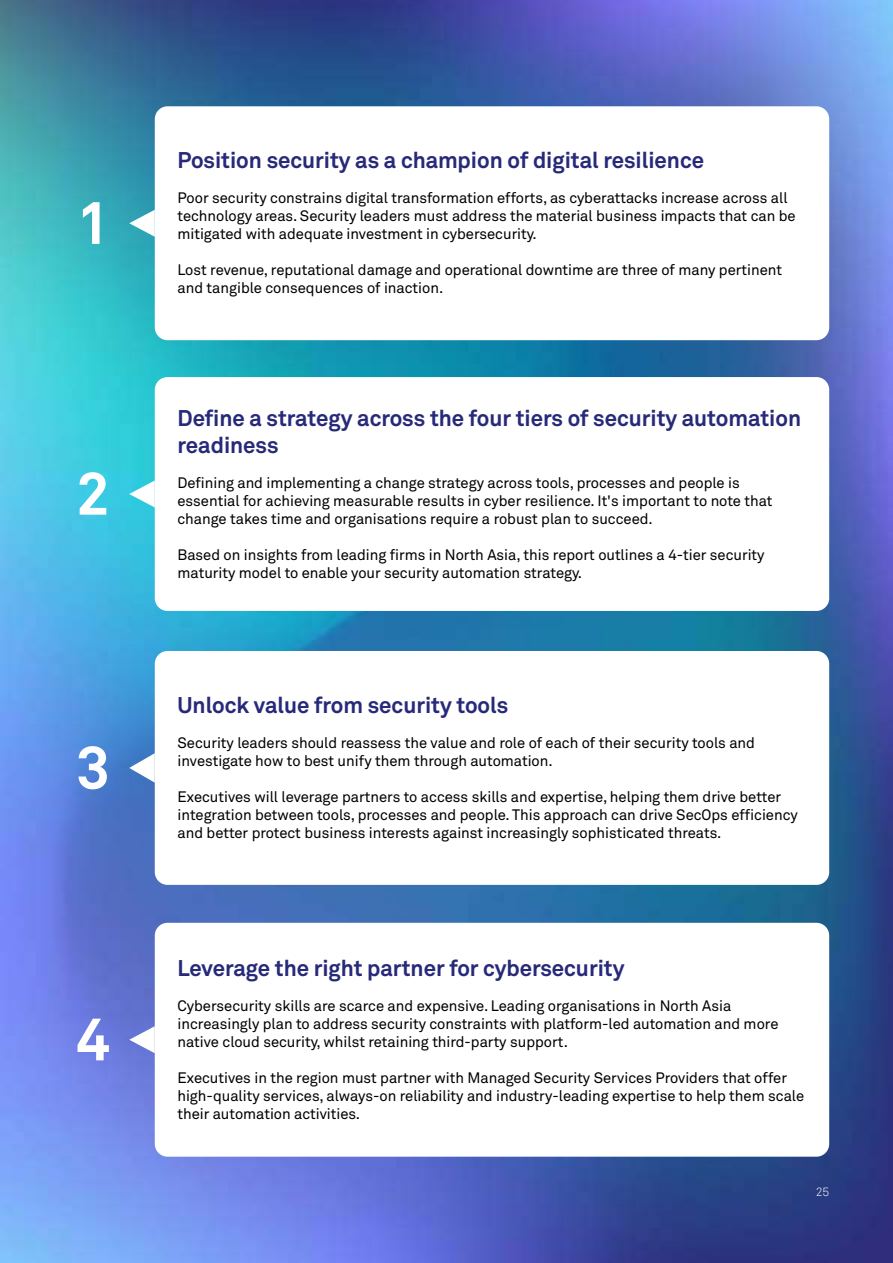
<style>
.page{position:relative;width:893px;height:1263px;background:#fff}
.page>*{position:absolute;margin:0;border:0;box-sizing:border-box;transform-origin:0 0}
.t1{font:700 60px "Telstra Akkurat";color:#fff}
.t2{font:700 22.5px/27px "Telstra Akkurat";color:#272979}
.t3{font:15px/18px "Telstra Akkurat";color:#000}
.t4{font:300 12px "Telstra Akkurat";color:#fff}
</style>
<div class="page">
<img style="left:0;top:0;width:893px;height:1263px">
<svg style="left:129px;top:210px;width:26px;height:27px"></svg>
<div style="left:155px;top:106px;width:674px;height:234px;background:#fff;border-radius:13px"></div>
<svg style="left:129px;top:480px;width:26px;height:27px"></svg>
<div style="left:155px;top:377px;width:674px;height:234px;background:#fff;border-radius:13px"></div>
<svg style="left:129px;top:753px;width:26px;height:30px"></svg>
<div style="left:155px;top:651px;width:674px;height:234px;background:#fff;border-radius:13px"></div>
<svg style="left:129px;top:1026px;width:26px;height:27px"></svg>
<div style="left:155px;top:923px;width:674px;height:234px;background:#fff;border-radius:13px"></div>
<h1 class="t1" style="left:76px;top:186px;width:35px">1</h1>
<h1 class="t1" style="left:76px;top:457px;width:35px">2</h1>
<h1 class="t1" style="left:76px;top:730px;width:35px">3</h1>
<h1 class="t1" style="left:76px;top:1002px;width:35px">4</h1>
<h2 class="t2" style="left:178px;top:146px;width:528px">Position security as a champion of digital resilience</h2>
<p class="t3" style="left:178px;top:189px;width:620px">Poor security constrains digital transformation efforts, as cyberattacks increase across all technology areas. Security leaders must address the material business impacts that can be mitigated with adequate investment in cybersecurity.</p>
<p class="t3" style="left:178px;top:261px;width:606px">Lost revenue, reputational damage and operational downtime are three of many pertinent and tangible consequences of inaction.</p>
<h2 class="t2" style="left:178px;top:404px;width:625px">Define a strategy across the four tiers of security automation readiness</h2>
<p class="t3" style="left:178px;top:473px;width:596px">Defining and implementing a change strategy across tools, processes and people is essential for achieving measurable results in cyber resilience. It's important to note that change takes time and organisations require a robust plan to succeed.</p>
<p class="t3" style="left:178px;top:545px;width:589px">Based on insights from leading firms in North Asia, this report outlines a 4-tier security maturity model to enable your security automation strategy.</p>
<h2 class="t2" style="left:178px;top:691px;width:332px">Unlock value from security tools</h2>
<p class="t3" style="left:178px;top:733px;width:579px">Security leaders should reassess the value and role of each of their security tools and investigate how to best unify them through automation.</p>
<p class="t3" style="left:178px;top:787px;width:622px">Executives will leverage partners to access skills and expertise, helping them drive better integration between tools, processes and people. This approach can drive SecOps efficiency and better protect business interests against increasingly sophisticated threats.</p>
<h2 class="t2" style="left:178px;top:954px;width:448px">Leverage the right partner for cybersecurity</h2>
<p class="t3" style="left:178px;top:997px;width:602px">Cybersecurity skills are scarce and expensive. Leading organisations in North Asia increasingly plan to address security constraints with platform-led automation and more native cloud security, whilst retaining third-party support.</p>
<p class="t3" style="left:178px;top:1069px;width:628px">Executives in the region must partner with Managed Security Services Providers that offer high-quality services, always-on reliability and industry-leading expertise to help them scale their automation activities.</p>
<p class="t4" style="left:816px;top:1185px;width:15px">25</p>
</div>
